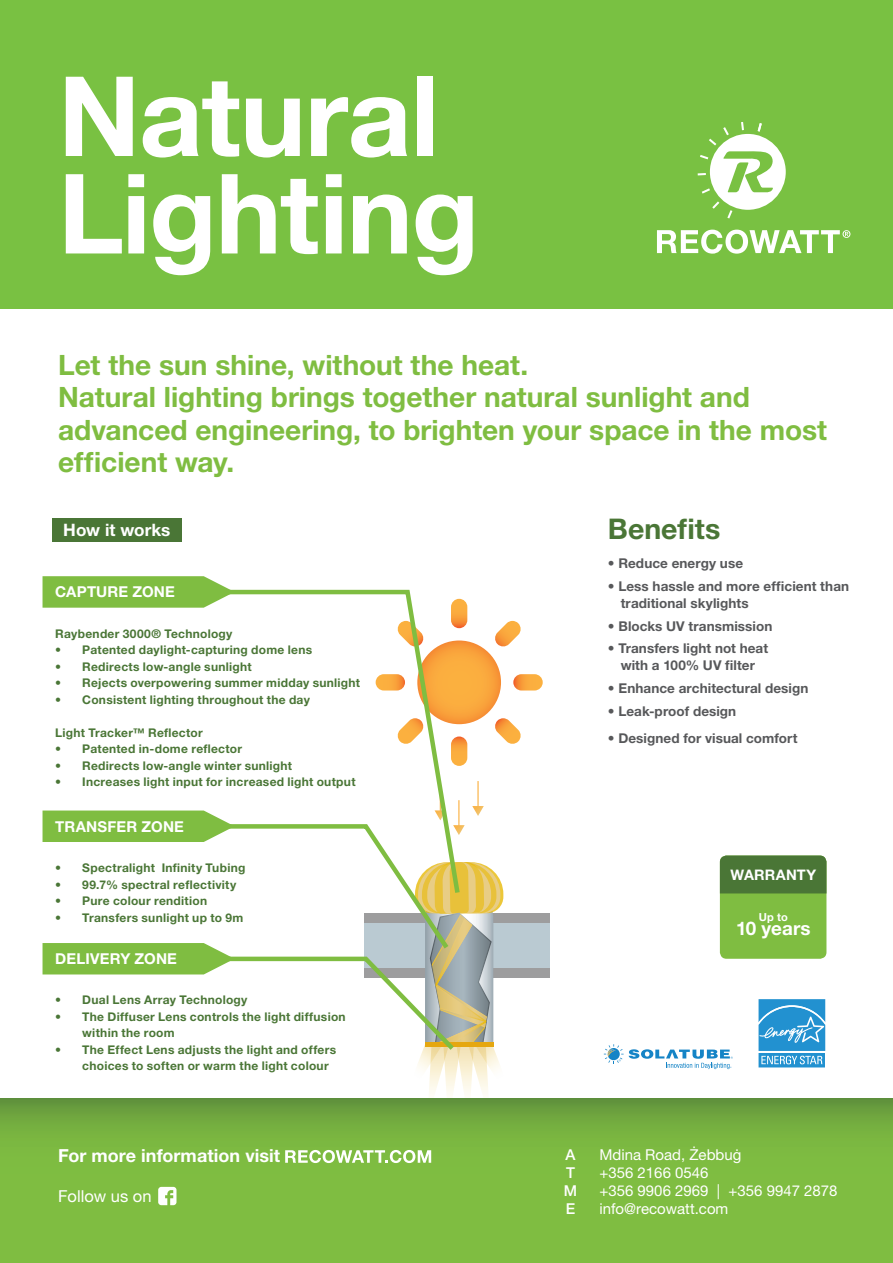
<style>
.page{position:relative;width:893px;height:1263px;background:#fff}
.page>*{position:absolute;margin:0;border:0;box-sizing:border-box;transform-origin:0 0}
.t1{font:700 111px/97.5px "Helvetica Neue LT Pro";letter-spacing:-.01em;color:#fff}
.t2{font:700 28.5px "Helvetica Neue LT Pro";color:#4a7636}
.t3{font:700 28.05px/32.2px "Helvetica Neue LT Pro";color:#7fbd41}
.t4{font:700 18.75px "Helvetica Neue LT Pro";color:#fff}
.t5{font:700 18px "Helvetica Neue LT Pro";color:#fff}
.t6{font:700 17.1px "Helvetica Neue LT Pro";letter-spacing:.005em;color:#fff}
.t7{font:16.5px "Helvetica Neue LT Pro";color:#fff}
.t8{font:15px/18px "Helvetica Neue LT Pro";color:#fff}
.t9{font:700 15px "Helvetica Neue LT Pro";letter-spacing:.015em;color:#fff}
.t10{font:500 15px/18px "Helvetica Neue LT Pro";color:#fff}
.t11{font:700 14.55px "Helvetica Neue LT Pro";letter-spacing:.015em;color:#fff}
.t12{font:700 13.5px/16.5px "Helvetica Neue LT Pro";letter-spacing:.005em;color:#57585a}
.t13{font:700 12px/16.5px "Helvetica Neue LT Pro";letter-spacing:.025em;color:#4a7636}
.t14{font:700 11.1px "Helvetica Neue LT Pro";color:#fff}
</style>
<div class="page">
<div style="left:365px;top:923px;width:185px;height:45px;background:#bacad2"></div>
<div style="left:365px;top:913px;width:185px;height:10px;background:#9d9d9e"></div>
<div style="left:365px;top:968px;width:185px;height:10px;background:#9d9d9e"></div>
<svg style="left:417px;top:640px;width:84px;height:84px;background:#f9a43d"></svg>
<svg style="left:451px;top:599px;width:16px;height:29px"></svg>
<svg style="left:451px;top:736px;width:16px;height:30px"></svg>
<svg style="left:495px;top:621px;width:26px;height:26px"></svg>
<svg style="left:513px;top:674px;width:30px;height:16px"></svg>
<svg style="left:495px;top:718px;width:26px;height:26px"></svg>
<svg style="left:472px;top:806px;width:12px;height:10px"></svg>
<svg style="left:235px;top:589px;width:228px;height:273px"></svg>
<div style="left:0;top:1099px;width:893px;height:164px;background:linear-gradient(to bottom,#72aa3f,#84c542)"></div>
<div style="left:0;top:0;width:893px;height:309px;background:#79c142"></div>
<svg style="left:285px;top:1150px;width:146px;height:13px"></svg>
<div style="left:720px;top:855px;width:106px;height:104px;background:#7fbd41;border-radius:7px"></div>
<div style="left:720px;top:855px;width:106px;height:38px;background:#4a7636"></div>
<div style="left:52px;top:518px;width:130px;height:24px;background:#4a7636"></div>
<svg style="left:758px;top:999px;width:68px;height:69px;background:#4da6d9"></svg>
<svg style="left:604px;top:1044px;width:129px;height:25px"></svg>
<svg style="left:43px;top:576px;width:192px;height:32px;background:#8bc353"></svg>
<svg style="left:235px;top:822px;width:218px;height:40px"></svg>
<svg style="left:43px;top:810px;width:192px;height:32px;background:#8bc353"></svg>
<svg style="left:43px;top:862px;width:477px;height:263px"></svg>
<svg style="left:657px;top:230px;width:193px;height:24px"></svg>
<svg style="left:698px;top:122px;width:88px;height:96px"></svg>
<svg style="left:158px;top:1187px;width:18px;height:18px"></svg>
<h1 class="t1" style="left:58px;top:65px;width:423px">Natural<br>Lighting</h1>
<h3 class="t3" style="left:58px;top:348px;width:771px">Let the sun shine, without the heat.<br>Natural lighting brings together natural sunlight and advanced engineering, to brighten your space in the most efficient way.</h3>
<h3 class="t6" style="left:63px;top:520px;width:109px">How it works</h3>
<p class="t9" style="left:55px;top:583px;width:121px">CAPTURE ZONE</p>
<p class="t13" style="left:55px;top:625px;width:179px">Raybender 3000® Technology</p>
<p class="t13" style="left:55px;top:641px;width:258px">• Patented daylight-capturing dome lens</p>
<p class="t13" style="left:55px;top:658px;width:198px">• Redirects low-angle sunlight</p>
<p class="t13" style="left:55px;top:674px;width:306px">• Rejects overpowering summer midday sunlight</p>
<p class="t13" style="left:55px;top:691px;width:256px">• Consistent lighting throughout the day</p>
<p class="t13" style="left:55px;top:724px;width:149px">Light Tracker™ Reflector</p>
<p class="t13" style="left:55px;top:740px;width:188px">• Patented in-dome reflector</p>
<p class="t13" style="left:55px;top:757px;width:238px">• Redirects low-angle winter sunlight</p>
<p class="t13" style="left:55px;top:773px;width:302px">• Increases light input for increased light output</p>
<p class="t9" style="left:55px;top:817px;width:130px">TRANSFER ZONE</p>
<p class="t13" style="left:55px;top:859px;width:192px">• Spectralight Infinity Tubing</p>
<p class="t13" style="left:55px;top:876px;width:182px">• 99.7% spectral reflectivity</p>
<p class="t13" style="left:55px;top:892px;width:153px">• Pure colour rendition</p>
<p class="t13" style="left:55px;top:909px;width:190px">• Transfers sunlight up to 9m</p>
<p class="t9" style="left:55px;top:949px;width:123px">DELIVERY ZONE</p>
<p class="t13" style="left:55px;top:991px;width:194px">• Dual Lens Array Technology</p>
<p class="t13" style="left:82px;top:1008px;width:265px;text-indent:-27px">• The Diffuser Lens controls the light diffusion within the room</p>
<p class="t13" style="left:82px;top:1041px;width:255px;text-indent:-27px">• The Effect Lens adjusts the light and offers choices to soften or warm the light colour</p>
<h3 class="t5" style="left:58px;top:1144px;width:224px">For more information visit</h3>
<h3 class="t7" style="left:58px;top:1186px;width:95px">Follow us on</h3>
<h2 class="t2" style="left:608px;top:511px;width:114px">Benefits</h2>
<p class="t12" style="left:608px;top:555px;width:137px">• Reduce energy use</p>
<p class="t12" style="left:621px;top:578px;width:230px;text-indent:-13px">• Less hassle and more efficient than traditional skylights</p>
<p class="t12" style="left:608px;top:617px;width:166px">• Blocks UV transmission</p>
<p class="t12" style="left:608px;top:640px;width:162px;text-align:center">• Transfers light not heat with a 100% UV filter</p>
<p class="t12" style="left:608px;top:679px;width:202px">• Enhance architectural design</p>
<p class="t12" style="left:608px;top:702px;width:130px">• Leak-proof design</p>
<p class="t12" style="left:608px;top:730px;width:191px">• Designed for visual comfort</p>
<p class="t11" style="left:731px;top:865px;width:87px">WARRANTY</p>
<p class="t14" style="left:759px;top:910px;width:31px">Up to</p>
<h3 class="t4" style="left:736px;top:917px;width:76px">10 years</h3>
<p class="t10" style="left:564px;top:1145px;width:15px">A<br>T<br>M<br>E</p>
<p class="t8" style="left:599px;top:1145px;width:240px">Mdina Road, Żebbuġ<br>+356 2166 0546<br>+356 9906 2969 | +356 9947 2878 info@recowatt.com</p>
</div>
